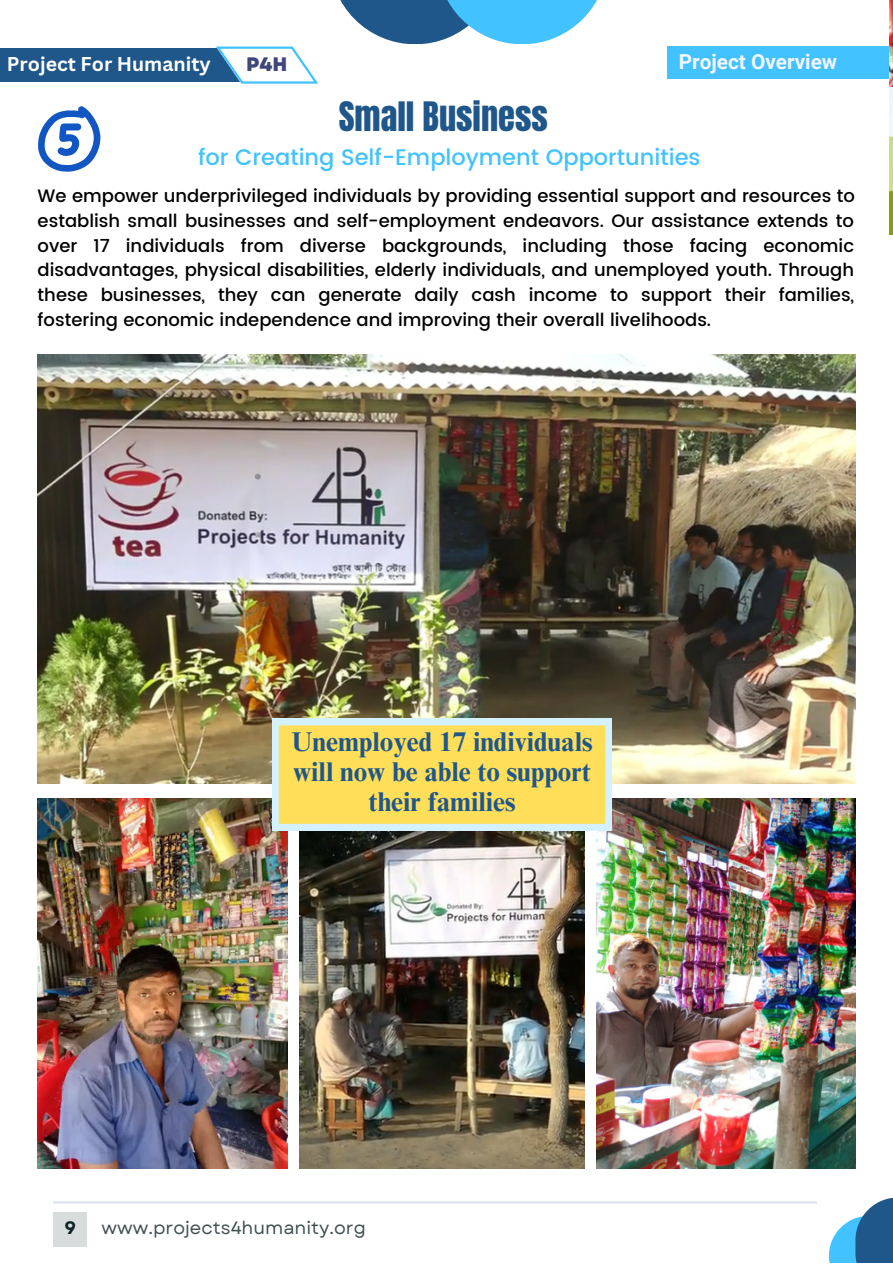
<style>
.page{position:relative;width:893px;height:1264px;background:#fff}
.page>*{position:absolute;margin:0;border:0;box-sizing:border-box;transform-origin:0 0}
.t1{font:34.5px "Anton";color:#20578b}
.t2{font:700 27.15px/30.3px "Times NRMT Pro";color:#20578b;text-align:center}
.t3{font:500 22.5px "Poppins";color:#42c2ff}
.t4{font:700 20.7px "Roboto";color:#f3f5ff}
.t5{font:700 19.5px "Canva Sans";color:#fff}
.t6{font:800 19.5px "Garet";color:#3f4778}
.t7{font:500 18px/24.8px "Poppins";color:#000;text-align:justify}
.t8{font:18px "Garet";color:#102326}
.t9{font:700 18px "Garet";color:#102326}
</style>
<div class="page">
<div style="left:0;top:48px;width:284px;height:34px;background:#20578b"></div>
<svg style="left:216px;top:47px;width:102px;height:37px"></svg>
<div style="left:667px;top:47px;width:225px;height:32px;background:#42c2ff"></div>
<svg style="left:340px;top:0;width:96px;height:44px;fill:#20578b"></svg>
<svg style="left:436px;top:0;width:161px;height:44px;fill:#42c2ff"></svg>
<hr style="left:53px;top:1201px;width:763px;height:2px;background:#20578b">
<div style="left:53px;top:1211px;width:34px;height:35px;background:#d9dcdc"></div>
<svg style="left:829px;top:1218px;width:26px;height:44px"></svg>
<svg style="left:855px;top:1198px;width:37px;height:64px;background:#40719e"></svg>
<svg style="left:38px;top:106px;width:63px;height:66px"></svg>
<img style="left:889px;top:87px;width:3px;height:147px">
<img style="left:889px;top:0;width:3px;height:87px">
<img style="left:38px;top:354px;width:817px;height:430px">
<img style="left:38px;top:798px;width:249px;height:370px">
<img style="left:300px;top:830px;width:284px;height:338px">
<img style="left:596px;top:798px;width:259px;height:370px">
<svg style="left:272px;top:718px;width:340px;height:112px;background:#f8e072"></svg>
<p class="t5" style="left:7px;top:50px;width:205px">Project For Humanity</p>
<p class="t6" style="left:246px;top:50px;width:43px">P4H</p>
<p class="t4" style="left:678px;top:49px;width:160px">Project Overview</p>
<p class="t1" style="left:338px;top:92px;width:210px">Small Business</p>
<p class="t3" style="left:198px;top:144px;width:504px">for Creating Self-Employment Opportunities</p>
<p class="t7" style="left:38px;top:183px;width:818px">We empower underprivileged individuals by providing essential support and resources to establish small businesses and self-employment endeavors. Our assistance extends to over 17 individuals from diverse backgrounds, including those facing economic disadvantages, physical disabilities, elderly individuals, and unemployed youth. Through these businesses, they can generate daily cash income to support their families, fostering economic independence and improving their overall livelihoods.</p>
<p class="t2" style="left:291px;top:729px;width:302px">Unemployed 17 individuals will now be able to support their families</p>
<p class="t9" style="left:64px;top:1214px;width:13px">9</p>
<p class="t8" style="left:102px;top:1214px;width:266px">www.projects4humanity.org</p>
</div>
